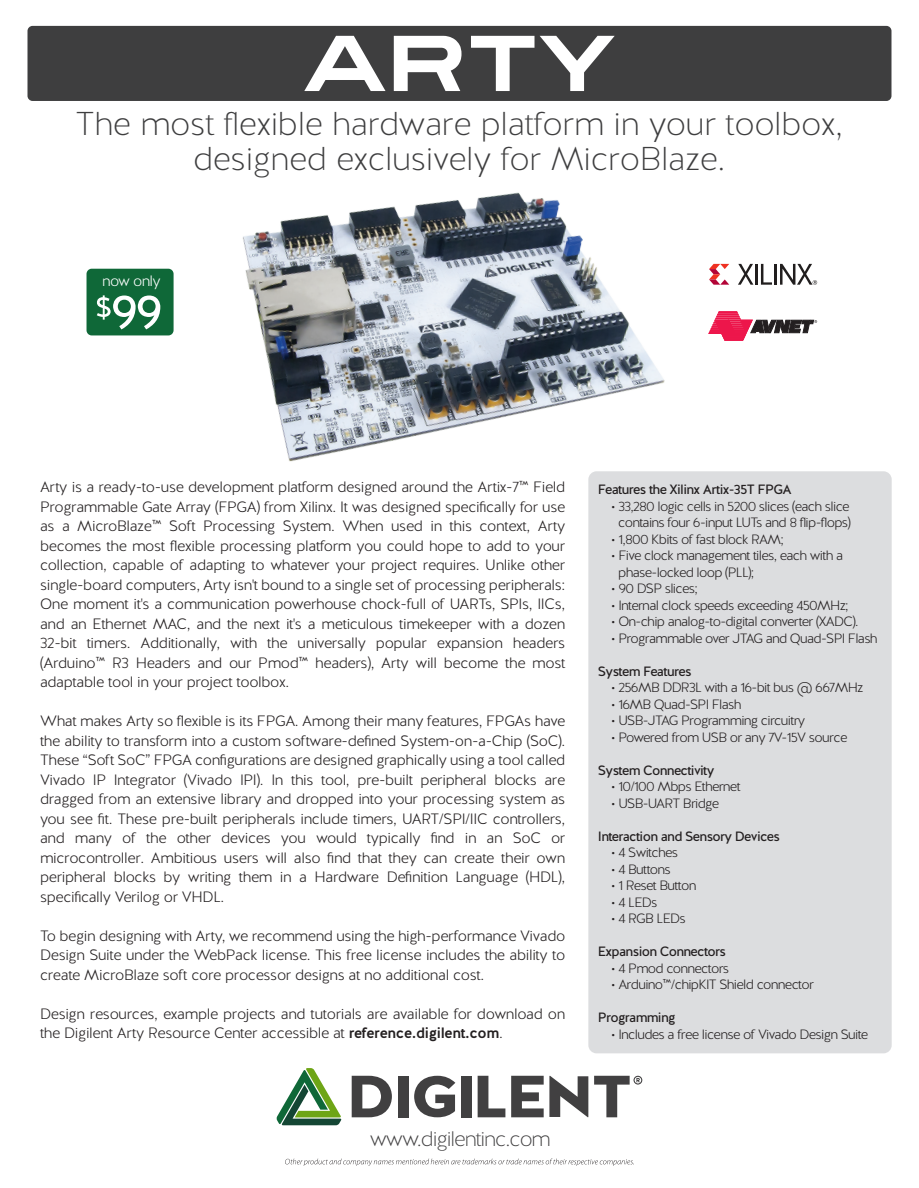
<style>
.page{position:relative;width:919px;height:1188px;background:#fff}
.page>*{position:absolute;margin:0;border:0;box-sizing:border-box;transform-origin:0 0}
.t1{font:200 33px/34.5px "Halis GR";letter-spacing:-.01em;color:#3e3e3f;text-align:center}
.t2{font:200 21px "Halis GR";letter-spacing:-.05em;color:#414041}
.t3{font:300 15px/19.5px "Halis GR";letter-spacing:-.025em;color:#231f20;text-align:justify}
.t4{font:300 15px "Halis GR";letter-spacing:-.05em;color:#fff}
.t5{font:300 13.5px/16.5px "Halis GR";letter-spacing:-.055em;color:#231f20;text-align:center}
.t6{font:13.5px "Halis GR";letter-spacing:-.055em;color:#231f20}
.s1{font-weight:500}
</style>
<div class="page">
<div style="left:27px;top:26px;width:864px;height:75px;background:#3e3e3f;border-radius:5px"></div>
<svg style="left:351px;top:1076px;width:41px;height:41px"></svg>
<div style="left:397px;top:1076px;width:11px;height:41px;background:#414041"></div>
<svg style="left:414px;top:1076px;width:41px;height:41px"></svg>
<div style="left:461px;top:1076px;width:11px;height:41px;background:#414041"></div>
<svg style="left:477px;top:1076px;width:28px;height:41px"></svg>
<svg style="left:511px;top:1076px;width:32px;height:41px"></svg>
<svg style="left:549px;top:1076px;width:39px;height:41px"></svg>
<svg style="left:594px;top:1076px;width:48px;height:41px"></svg>
<svg style="left:277px;top:1068px;width:64px;height:57px"></svg>
<svg style="left:285px;top:1159px;width:349px;height:7px"></svg>
<img style="left:243px;top:192px;width:422px;height:270px">
<div style="left:588px;top:471px;width:303px;height:582px;background:#dcdddf;border-radius:8px"></div>
<svg style="left:304px;top:36px;width:81px;height:55px"></svg>
<svg style="left:394px;top:36px;width:67px;height:55px"></svg>
<svg style="left:471px;top:36px;width:143px;height:55px"></svg>
<svg style="left:709px;top:264px;width:20px;height:21px"></svg>
<svg style="left:738px;top:264px;width:15px;height:21px"></svg>
<hr style="left:755px;top:264px;width:2px;height:21px;background:#211e1e">
<svg style="left:760px;top:264px;width:12px;height:21px"></svg>
<hr style="left:774px;top:264px;width:2px;height:21px;background:#211e1e">
<svg style="left:780px;top:264px;width:37px;height:21px"></svg>
<svg style="left:708px;top:311px;width:109px;height:30px"></svg>
<div style="left:86px;top:269px;width:87px;height:66px;background:#0f6838;border-radius:5px"></div>
<svg style="left:97px;top:295px;width:63px;height:34px"></svg>
<h1 class="t1" style="left:75px;top:108px;width:769px">The most flexible hardware platform in your toolbox, designed exclusively for MicroBlaze.</h1>
<p class="t4" style="left:102px;top:271px;width:60px">now only</p>
<p class="t3" style="left:40px;top:478px;width:527px">Arty is a ready-to-use development platform designed around the Artix-7™ Field Programmable Gate Array (FPGA) from Xilinx. It was designed specifically for use as a MicroBlaze™ Soft Processing System. When used in this context, Arty becomes the most flexible processing platform you could hope to add to your collection, capable of adapting to whatever your project requires. Unlike other single-board computers, Arty isn't bound to a single set of processing peripherals:<br>One moment it's a communication powerhouse chock-full of UARTs, SPIs, IICs, and an Ethernet MAC, and the next it's a meticulous timekeeper with a dozen 32-bit timers. Additionally, with the universally popular expansion headers (Arduino™ R3 Headers and our Pmod™ headers), Arty will become the most adaptable tool in your project toolbox.</p>
<p class="t3" style="left:40px;top:712px;width:527px">What makes Arty so flexible is its FPGA. Among their many features, FPGAs have the ability to transform into a custom software-defined System-on-a-Chip (SoC).<br>These “Soft SoC” FPGA configurations are designed graphically using a tool called Vivado IP Integrator (Vivado IPI). In this tool, pre-built peripheral blocks are dragged from an extensive library and dropped into your processing system as you see fit. These pre-built peripherals include timers, UART/SPI/IIC controllers, and many of the other devices you would typically find in an SoC or microcontroller. Ambitious users will also find that they can create their own peripheral blocks by writing them in a Hardware Definition Language (HDL), specifically Verilog or VHDL.</p>
<p class="t3" style="left:40px;top:927px;width:527px">To begin designing with Arty, we recommend using the high-performance Vivado Design Suite under the WebPack license. This free license includes the ability to create MicroBlaze soft core processor designs at no additional cost.</p>
<p class="t3" style="left:40px;top:1005px;width:526px">Design resources, example projects and tutorials are available for download on the Digilent Arty Resource Center accessible at <span class="s1">reference.digilent.com</span>.</p>
<p class="t6" style="left:598px;top:481px;width:195px">Features the Xilinx Artix-35T FPGA</p>
<p class="t5" style="left:610px;top:498px;width:242px">• 33,280 logic cells in 5200 slices (each slice contains four 6-input LUTs and 8 flip-flops)</p>
<p class="t5" style="left:610px;top:531px;width:175px">• 1,800 Kbits of fast block RAM;</p>
<p class="t5" style="left:618px;top:548px;width:226px;text-align:left;text-indent:-8px">• Five clock management tiles, each with a phase-locked loop (PLL);</p>
<p class="t5" style="left:610px;top:581px;width:89px">• 90 DSP slices;</p>
<p class="t5" style="left:610px;top:597px;width:239px">• Internal clock speeds exceeding 450MHz;</p>
<p class="t5" style="left:610px;top:614px;width:249px">• On-chip analog-to-digital converter (XADC).</p>
<p class="t5" style="left:610px;top:630px;width:268px">• Programmable over JTAG and Quad-SPI Flash</p>
<p class="t6" style="left:598px;top:662px;width:95px">System Features</p>
<p class="t5" style="left:610px;top:680px;width:254px">• 256MB DDR3L with a 16-bit bus @ 667MHz</p>
<p class="t5" style="left:610px;top:696px;width:132px">• 16MB Quad-SPI Flash</p>
<p class="t5" style="left:610px;top:713px;width:196px">• USB-JTAG Programming circuitry</p>
<p class="t5" style="left:610px;top:729px;width:238px">• Powered from USB or any 7V-15V source</p>
<p class="t6" style="left:598px;top:761px;width:118px">System Connectivity</p>
<p class="t5" style="left:610px;top:779px;width:131px">• 10/100 Mbps Ethernet</p>
<p class="t5" style="left:610px;top:795px;width:110px">• USB-UART Bridge</p>
<p class="t6" style="left:598px;top:827px;width:184px">Interaction and Sensory Devices</p>
<p class="t5" style="left:610px;top:845px;width:69px">• 4 Switches</p>
<p class="t5" style="left:610px;top:861px;width:62px">• 4 Buttons</p>
<p class="t5" style="left:610px;top:878px;width:87px">• 1 Reset Button</p>
<p class="t5" style="left:610px;top:894px;width:48px">• 4 LEDs</p>
<p class="t5" style="left:610px;top:911px;width:77px">• 4 RGB LEDs</p>
<p class="t6" style="left:598px;top:943px;width:129px">Expansion Connectors</p>
<p class="t5" style="left:610px;top:960px;width:120px">• 4 Pmod connectors</p>
<p class="t5" style="left:610px;top:977px;width:205px">• Arduino™/chipKIT Shield connector</p>
<p class="t6" style="left:598px;top:1009px;width:79px">Programming</p>
<p class="t5" style="left:610px;top:1026px;width:259px">• Includes a free license of Vivado Design Suite</p>
<h2 class="t2" style="left:370px;top:1126px;width:182px">www.digilentinc.com</h2>
</div>
